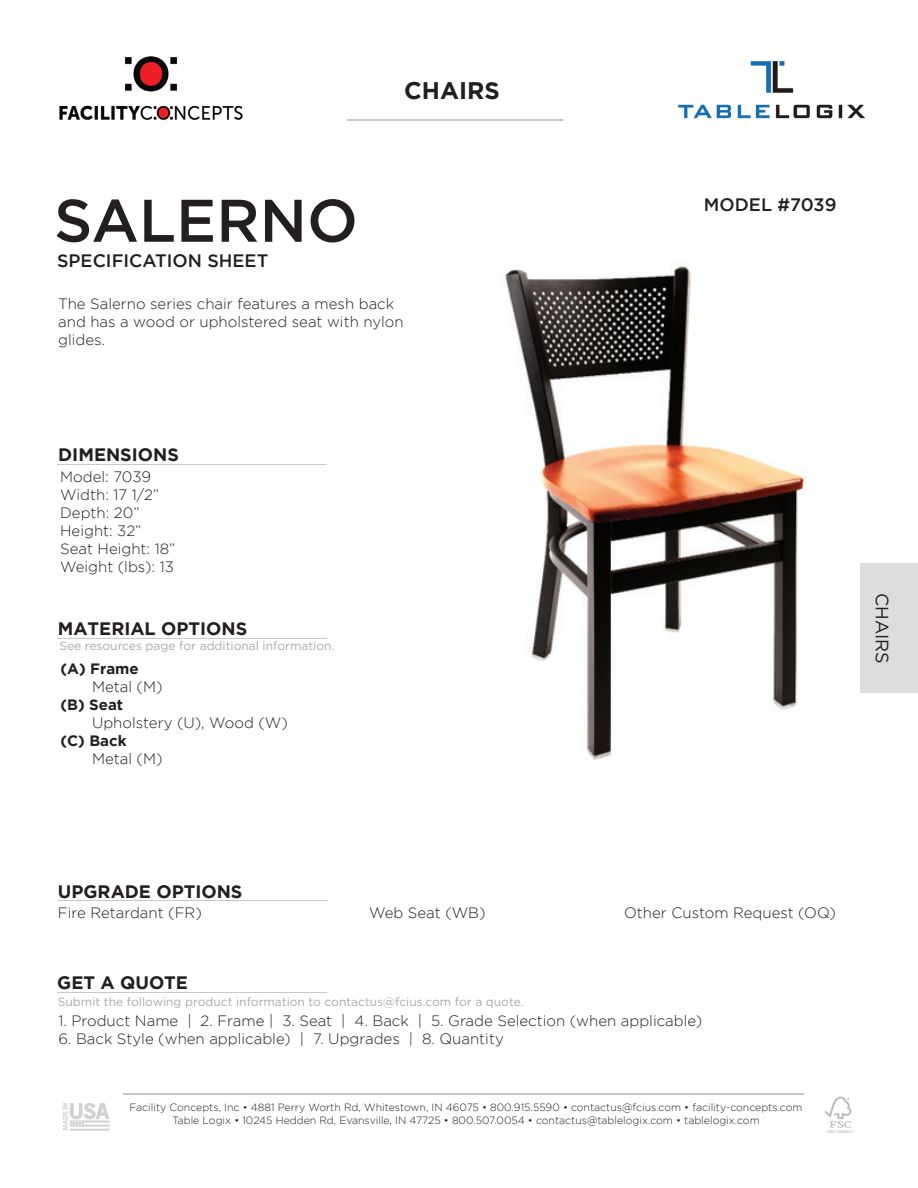
<style>
.page{position:relative;width:918px;height:1188px;background:#fff}
.page>*{position:absolute;margin:0;border:0;box-sizing:border-box;transform-origin:0 0}
.t1{font:500 60px "Gotham";color:#231f20}
.t2{font:700 24px "Gotham";color:#231f20}
.t3{font:700 18px "Gotham";color:#231f20}
.t4{font:500 18px "Gotham";color:#231f20}
.t5{font:18px "Gotham";color:#231f20}
.t6{font:300 15px/18px "Gotham";color:#231f20}
.t7{font:700 15px "Gotham";color:#231f20}
.t8{font:12px "Gotham";color:#a8a9ad}
.t9{font:300 10.5px/12.6px "Gotham";color:#231f20;text-align:center}
</style>
<div class="page">
<div style="left:861px;top:563px;width:57px;height:130px;background:#dcdddf"></div>
<img style="left:59px;top:56px;width:184px;height:64px">
<img style="left:678px;top:61px;width:187px;height:58px">
<hr style="left:347px;top:119px;width:216px;height:1px;background:#c7c8ca">
<hr style="left:347px;top:121px;width:216px;height:1px;background:#c7c8ca">
<hr style="left:123px;top:1094px;width:681px;height:1px;background:#c7c8ca">
<img style="left:62px;top:1103px;width:48px;height:28px">
<img style="left:824px;top:1096px;width:29px;height:37px">
<hr style="left:57px;top:993px;width:270px;height:1px;background:#c7c8ca">
<hr style="left:57px;top:464px;width:270px;height:1px;background:#c7c8ca">
<hr style="left:57px;top:638px;width:270px;height:1px;background:#c7c8ca">
<hr style="left:58px;top:901px;width:270px;height:1px;background:#c7c8ca">
<img style="left:504px;top:266px;width:302px;height:494px">
<h1 class="t1" style="left:54px;top:186px;width:306px">SALERNO</h1>
<h2 class="t2" style="left:404px;top:77px;width:97px">CHAIRS</h2>
<p class="t4" style="left:57px;top:250px;width:213px">SPECIFICATION SHEET</p>
<p class="t6" style="left:58px;top:294px;width:347px">The Salerno series chair features a mesh back and has a wood or upholstered seat with nylon glides.</p>
<p class="t3" style="left:58px;top:444px;width:122px">DIMENSIONS</p>
<p class="t6" style="left:60px;top:467px;width:117px">Model: 7039<br>Width: 17 1/2”<br>Depth: 20”<br>Height: 32”<br>Seat Height: 18”<br>Weight (lbs): 13</p>
<p class="t3" style="left:58px;top:618px;width:191px">MATERIAL OPTIONS</p>
<p class="t7" style="left:61px;top:660px;width:80px">(A) Frame</p>
<p class="t6" style="left:92px;top:678px;width:72px">Metal (M)</p>
<p class="t7" style="left:61px;top:696px;width:64px">(B) Seat</p>
<p class="t6" style="left:92px;top:714px;width:197px">Upholstery (U), Wood (W)</p>
<p class="t7" style="left:61px;top:732px;width:68px">(C) Back</p>
<p class="t6" style="left:92px;top:750px;width:72px">Metal (M)</p>
<p class="t8" style="left:59px;top:638px;width:277px">See resources page for additional information.</p>
<p class="t4" style="left:704px;top:194px;width:134px">MODEL #7039</p>
<p class="t5" style="left:894px;top:593px;width:72px;rotate:90deg">CHAIRS</p>
<p class="t3" style="left:58px;top:881px;width:186px">UPGRADE OPTIONS</p>
<p class="t6" style="left:58px;top:904px;width:145px">Fire Retardant (FR)</p>
<p class="t6" style="left:369px;top:904px;width:118px">Web Seat (WB)</p>
<p class="t6" style="left:624px;top:904px;width:213px">Other Custom Request (OQ)</p>
<p class="t3" style="left:57px;top:972px;width:132px">GET A QUOTE</p>
<p class="t6" style="left:58px;top:1012px;width:645px">1. Product Name | 2. Frame | 3. Seat | 4. Back | 5. Grade Selection (when applicable)</p>
<p class="t6" style="left:58px;top:1030px;width:447px">6. Back Style (when applicable) | 7. Upgrades | 8. Quantity</p>
<p class="t8" style="left:58px;top:994px;width:467px">Submit the following product information to contactus@fcius.com for a quote.</p>
<p class="t9" style="left:130px;top:1101px;width:674px">Facility Concepts, Inc • 4881 Perry Worth Rd, Whitestown, IN 46075 • 800.915.5590 • contactus@fcius.com • facility-concepts.com<br>Table Logix • 10245 Hedden Rd, Evansville, IN 47725 • 800.507.0054 • contactus@tablelogix.com • tablelogix.com</p>
</div>
